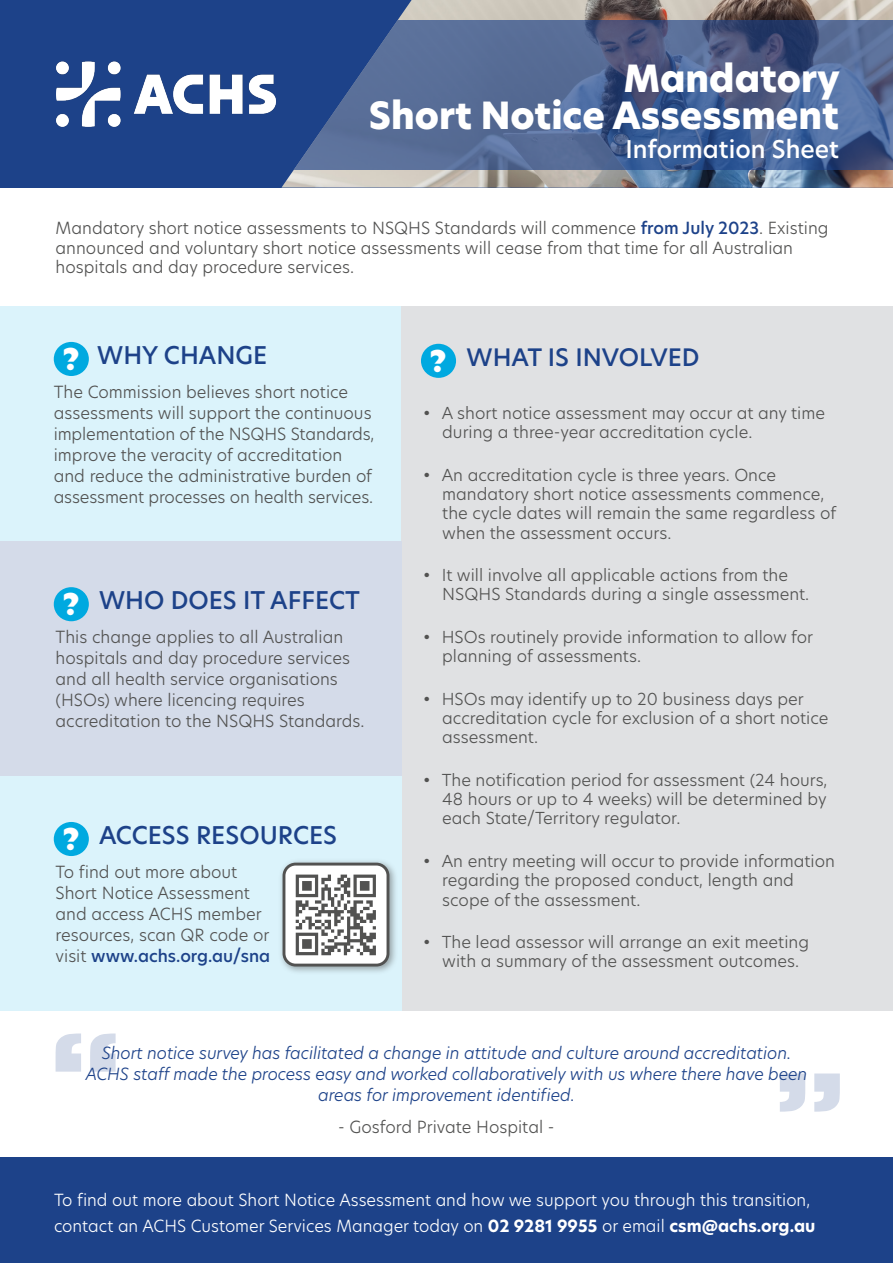
<style>
.page{position:relative;width:893px;height:1263px;background:#fff}
.page>*{position:absolute;margin:0;border:0;box-sizing:border-box;transform-origin:0 0}
.t1{font:800 36.75px/37.5px "Hero New";color:#fff;text-align:right}
.t2{font:29.25px "Hero New Super";color:#fff;scale:1.04 1}
.t3{font:500 24px "Hero New";color:#1d4289}
.t4{font:500 24px "Hero New";color:#fff}
.t5{font:500 23.7px "Hero New";color:#1d4289}
.t6{font:300 16.5px/21px "Hero New";color:#525251}
.t7{font:italic 300 16.5px/21px "Hero New";letter-spacing:-.01em;color:#1d4289;text-align:center}
.t8{font:300 16.5px/25.5px "Hero New";color:#fff}
.t9{font:300 16.2px/19.2px "Hero New";color:#525251}
.s1{font-weight:500;color:#1d4289}
.s2{font-weight:700}
</style>
<div class="page">
<div style="left:0;top:0;width:893px;height:188px;background:#1d4289"></div>
<img style="left:281px;top:0;width:612px;height:188px">
<svg style="left:281px;top:21px;width:612px;height:149px;background:#496190"></svg>
<img style="left:56px;top:49px;width:233px;height:90px">
<div style="left:0;top:1158px;width:893px;height:105px;background:#1d4289"></div>
<div style="left:0;top:306px;width:401px;height:235px;background:#dbf3fb"></div>
<div style="left:401px;top:306px;width:492px;height:705px;background:#e0e1e3"></div>
<div style="left:0;top:541px;width:401px;height:235px;background:#d4dbe9"></div>
<div style="left:0;top:776px;width:401px;height:235px;background:#dbf3fb"></div>
<div style="left:54px;top:342px;width:35px;height:34px;background:#00a9e0;border-radius:50%"></div>
<div style="left:54px;top:587px;width:35px;height:34px;background:#00a9e0;border-radius:50%"></div>
<div style="left:54px;top:822px;width:35px;height:34px;background:#00a9e0;border-radius:50%"></div>
<div style="left:421px;top:344px;width:35px;height:34px;background:#00a9e0;border-radius:50%"></div>
<div style="left:278px;top:858px;width:120px;height:117px;background:#525251;opacity:.52"></div>
<div style="left:284px;top:864px;width:104px;height:101px;background:#fff;border-radius:12px"></div>
<div style="left:283px;top:863px;width:106px;height:103px;border:3px solid #525251;border-radius:12px"></div>
<img style="left:295px;top:874px;width:81px;height:82px">
<svg style="left:56px;top:1033px;width:60px;height:39px"></svg>
<svg style="left:780px;top:1073px;width:60px;height:39px"></svg>
<p class="t1" style="left:369px;top:60px;width:473px">Mandatory<br>Short Notice Assessment</p>
<p class="t4" style="left:626px;top:133px;width:215px">Information Sheet</p>
<p class="t6" style="left:56px;top:218px;width:774px;line-height:19.5px">Mandatory short notice assessments to NSQHS Standards will commence <span class="s1">from July 2023</span>. Existing announced and voluntary short notice assessments will cease from that time for all Australian hospitals and day procedure services.</p>
<p class="t3" style="left:97px;top:339px;width:171px">WHY CHANGE</p>
<p class="t6" style="left:54px;top:381px;width:322px">The Commission believes short notice assessments will support the continuous implementation of the NSQHS Standards, improve the veracity of accreditation and reduce the administrative burden of assessment processes on health services.</p>
<p class="t2" style="left:63px;top:339px;width:17px">?</p>
<p class="t3" style="left:99px;top:584px;width:262px">WHO DOES IT AFFECT</p>
<p class="t6" style="left:56px;top:626px;width:310px">This change applies to all Australian hospitals and day procedure services and all health service organisations (HSOs) where licencing requires accreditation to the NSQHS Standards.</p>
<p class="t2" style="left:63px;top:584px;width:17px">?</p>
<p class="t3" style="left:99px;top:819px;width:240px">ACCESS RESOURCES</p>
<p class="t6" style="left:56px;top:861px;width:216px">To find out more about<br>Short Notice Assessment and access ACHS member resources, scan QR code or visit <span class="s1">www.achs.org.au/sna</span></p>
<p class="t2" style="left:63px;top:819px;width:17px">?</p>
<p class="t5" style="left:467px;top:341px;width:235px">WHAT IS INVOLVED</p>
<p class="t9" style="left:442px;top:403px;width:384px;text-indent:-19px">• A short notice assessment may occur at any time during a three-year accreditation cycle.</p>
<p class="t9" style="left:442px;top:465px;width:395px;text-indent:-19px">• An accreditation cycle is three years. Once mandatory short notice assessments commence, the cycle dates will remain the same regardless of when the assessment occurs.</p>
<p class="t9" style="left:442px;top:565px;width:369px;text-indent:-19px">• It will involve all applicable actions from the<br>NSQHS Standards during a single assessment.</p>
<p class="t9" style="left:442px;top:627px;width:372px;text-indent:-19px">• HSOs routinely provide information to allow for planning of assessments.</p>
<p class="t9" style="left:442px;top:689px;width:388px;text-indent:-19px">• HSOs may identify up to 20 business days per accreditation cycle for exclusion of a short notice assessment.</p>
<p class="t9" style="left:442px;top:770px;width:387px;text-align:justify;text-indent:-19px">• The notification period for assessment (24 hours, 48 hours or up to 4 weeks) will be determined by each State/Territory regulator.</p>
<p class="t9" style="left:442px;top:851px;width:394px;text-indent:-19px">• An entry meeting will occur to provide information regarding the proposed conduct, length and scope of the assessment.</p>
<p class="t9" style="left:423px;top:932px;width:387px;text-align:center">• The lead assessor will arrange an exit meeting with a summary of the assessment outcomes.</p>
<p class="t2" style="left:430px;top:341px;width:17px">?</p>
<p class="t7" style="left:86px;top:1042px;width:723px">Short notice survey has facilitated a change in attitude and culture around accreditation.<br>ACHS staff made the process easy and worked collaboratively with us where there have been areas for improvement identified.</p>
<p class="t6" style="left:338px;top:1116px;width:218px">- Gosford Private Hospital -</p>
<p class="t8" style="left:54px;top:1187px;width:763px">To find out more about Short Notice Assessment and how we support you through this transition, contact an ACHS Customer Services Manager today on <span class="s2">02 9281 9955</span> or email <span class="s2">csm@achs.org.au</span></p>
</div>
